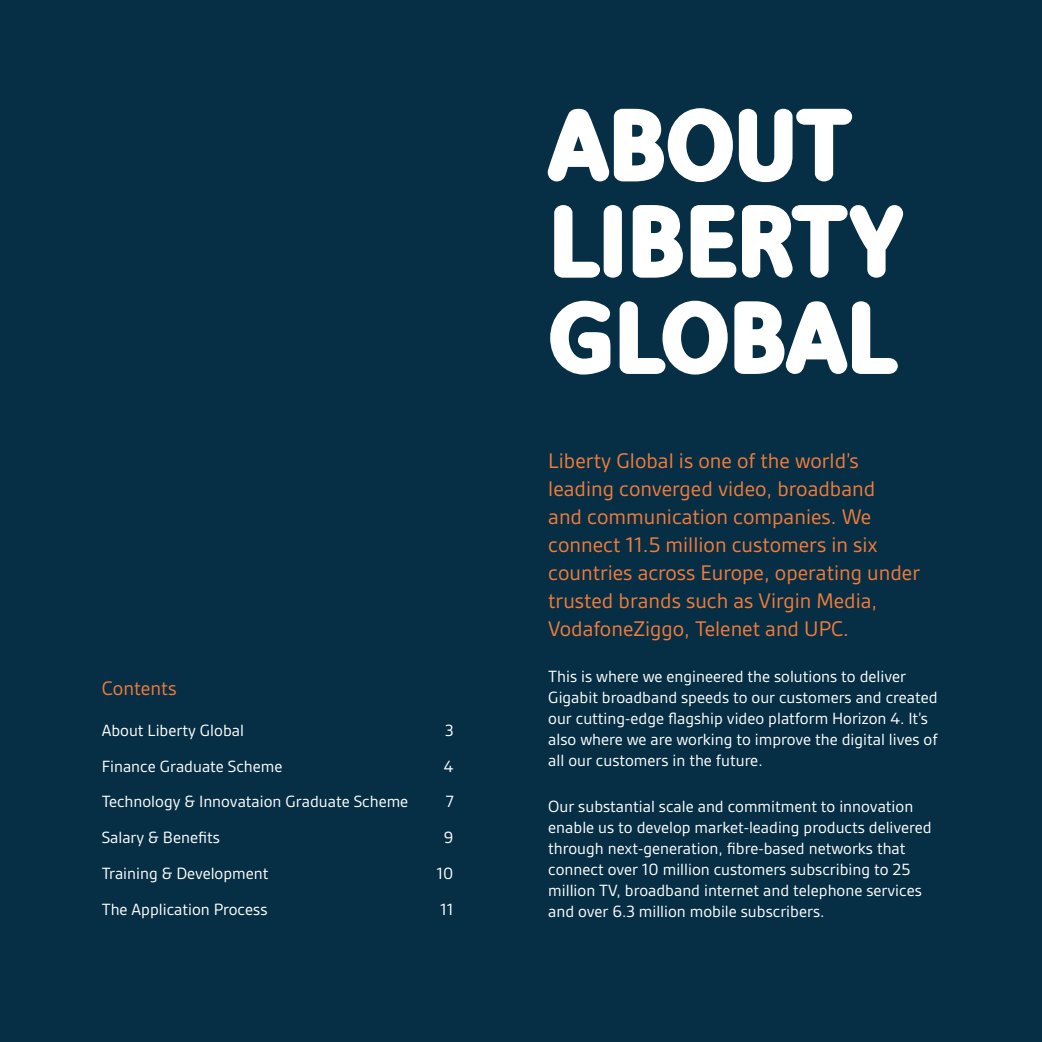
<style>
.page{position:relative;width:1042px;height:1042px;background:#062f45}
.page>*{position:absolute;margin:0;border:0;box-sizing:border-box;transform-origin:0 0}
.t1{font:900 112.52px/96.2px "Bloom Speak Title";color:#fff}
.t2{font:22.75px/28px "Gesta";color:#f47b38}
.t3{font:21px "Gesta";color:#f47b38}
.t4{font:17.5px/21px "Gesta";color:#fff}
</style>
<div class="page">
<p class="t3" style="left:102px;top:676px;width:76px">Contents</p>
<p class="t4" style="left:102px;top:719px;width:144px">About Liberty Global</p>
<p class="t4" style="left:445px;top:719px;width:10px">3</p>
<p class="t4" style="left:102px;top:755px;width:182px">Finance Graduate Scheme</p>
<p class="t4" style="left:444px;top:755px;width:11px">4</p>
<p class="t4" style="left:102px;top:791px;width:308px">Technology &amp; Innovataion Graduate Scheme</p>
<p class="t4" style="left:446px;top:791px;width:9px">7</p>
<p class="t4" style="left:102px;top:827px;width:120px">Salary &amp; Benefits</p>
<p class="t4" style="left:444px;top:827px;width:11px">9</p>
<p class="t4" style="left:102px;top:863px;width:168px">Training &amp; Development</p>
<p class="t4" style="left:436px;top:863px;width:18px">10</p>
<p class="t4" style="left:102px;top:899px;width:167px">The Application Process</p>
<p class="t4" style="left:440px;top:899px;width:15px">11</p>
<h1 class="t1" style="left:548px;top:97px;width:355px">ABOUT<br>LIBERTY<br>GLOBAL</h1>
<p class="t2" style="left:548px;top:447px;width:373px">Liberty Global is one of the world’s leading converged video, broadband<br>and communication companies. We connect 11.5 million customers in six countries across Europe, operating under trusted brands such as Virgin Media, VodafoneZiggo, Telenet and UPC.</p>
<p class="t4" style="left:548px;top:666px;width:391px">This is where we engineered the solutions to deliver Gigabit broadband speeds to our customers and created our cutting-edge flagship video platform Horizon 4. It’s also where we are working to improve the digital lives of all our customers in the future.</p>
<p class="t4" style="left:548px;top:795px;width:385px">Our substantial scale and commitment to innovation enable us to develop market-leading products delivered through next-generation, fibre-based networks that connect over 10 million customers subscribing to 25 million TV, broadband internet and telephone services and over 6.3 million mobile subscribers.</p>
</div>
